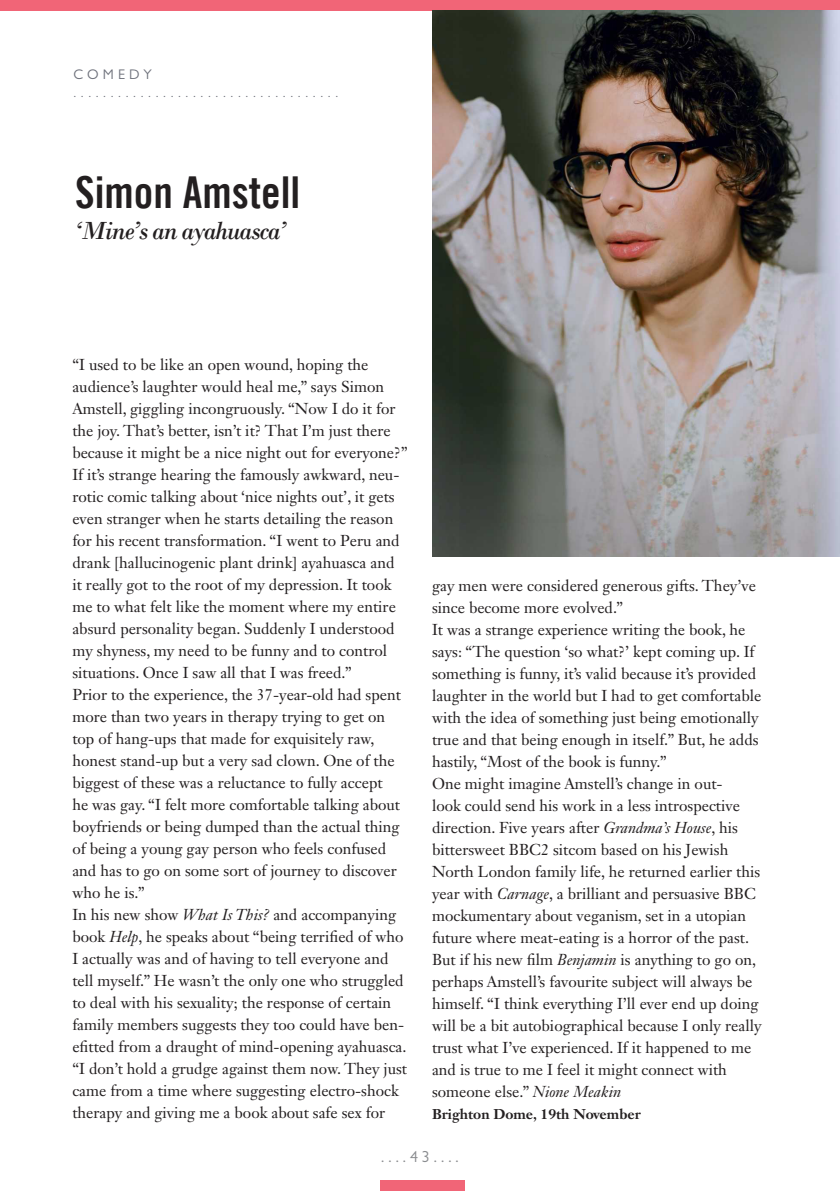
<style>
.page{position:relative;width:840px;height:1191px;background:#fff}
.page>*{position:absolute;margin:0;border:0;box-sizing:border-box;transform-origin:0 0}
.t1{font:44px "Trade Gothic LT Bold Cond Twenty";color:#231f20}
.t2{font:italic 26px "Bodoni";letter-spacing:-.05em;color:#231f20}
.t3{font:16px "Gill Sans MT Pro";color:#8a8c8f}
.t4{font:15.6px/22px "Janson Text LT Std";color:#231f20}
.t5{font:700 14px "Janson Text LT Std";color:#231f20}
.t6{font:14px "Gill Sans MT Pro";letter-spacing:.3em;color:#6e717b}
.t7{font:12px "Gill Sans MT Pro";color:#6e717b}
.s1{font-style:italic}
</style>
<div class="page">
<div style="left:0;top:0;width:839px;height:11px;background:#f16577"></div>
<div style="left:380px;top:1180px;width:85px;height:11px;background:#f16577"></div>
<img style="left:432px;top:11px;width:407px;height:545px">
<p class="t6" style="left:73px;top:66px;width:80px">COMEDY</p>
<p class="t7" style="left:73px;top:85px;width:266px">....................................</p>
<p class="t1" style="left:75px;top:166px;width:226px">Simon Amstell</p>
<p class="t2" style="left:75px;top:215px;width:213px">‘Mine’s an ayahuasca’</p>
<p class="t4" style="left:72px;top:353px;width:337px">“I used to be like an open wound, hoping the audience’s laughter would heal me,” says Simon Amstell, giggling incongruously. “Now I do it for the joy. That’s better, isn’t it? That I’m just there because it might be a nice night out for everyone?”</p>
<p class="t4" style="left:72px;top:463px;width:328px">If it’s strange hearing the famously awkward, neu&shy;rotic comic talking about ‘nice nights out’, it gets even stranger when he starts detailing the reason for his recent transformation. “I went to Peru and drank [hallucinogenic plant drink] ayahuasca and it really got to the root of my depression. It took me to what felt like the moment where my entire absurd personality began. Suddenly I understood my shyness, my need to be funny and to control situations. Once I saw all that I was freed.”</p>
<p class="t4" style="left:72px;top:683px;width:330px">Prior to the experience, the 37-year-old had spent more than two years in therapy trying to get on top of hang-ups that made for exquisitely raw, honest stand-up but a very sad clown. One of the biggest of these was a reluctance to fully accept he was gay. “I felt more comfortable talking about boyfriends or being dumped than the actual thing of being a young gay person who feels confused and has to go on some sort of journey to discover who he is.”</p>
<p class="t4" style="left:72px;top:903px;width:336px">In his new show <span class="s1">What Is This?</span> and accompanying book <span class="s1">Help</span>, he speaks about “being terrified of who I actually was and of having to tell everyone and tell myself.” He wasn’t the only one who struggled to deal with his sexuality; the response of certain family members suggests they too could have ben&shy;efitted from a draught of mind-opening ayahuasca. “I don’t hold a grudge against them now. They just came from a time where suggesting electro-shock therapy and giving me a book about safe sex for</p>
<p class="t4" style="left:432px;top:574px;width:325px">gay men were considered generous gifts. They’ve since become more evolved.”</p>
<p class="t4" style="left:432px;top:618px;width:331px">It was a strange experience writing the book, he says: “The question ‘so what?’ kept coming up. If something is funny, it’s valid because it’s provided laughter in the world but I had to get comfortable with the idea of something just being emotionally true and that being enough in itself.” But, he adds hastily, “Most of the book is funny.”</p>
<p class="t4" style="left:432px;top:772px;width:331px">One might imagine Amstell’s change in out-<br>look could send his work in a less introspective direction. Five years after <span class="s1">Grandma’s House</span>, his bittersweet BBC2 sitcom based on his Jewish North London family life, he returned earlier this year with <span class="s1">Carnage</span>, a brilliant and persuasive BBC mockumentary about veganism, set in a utopian future where meat-eating is a horror of the past.<br>But if his new film <span class="s1">Benjamin</span> is anything to go on, perhaps Amstell’s favourite subject will always be himself. “I think everything I’ll ever end up doing will be a bit autobiographical because I only really trust what I’ve experienced. If it happened to me and is true to me I feel it might connect with someone else.” <span class="s1">Nione Meakin</span></p>
<p class="t5" style="left:432px;top:1105px;width:210px">Brighton Dome, 19th November</p>
<p class="t3" style="left:380px;top:1147px;width:80px">....43....</p>
</div>
